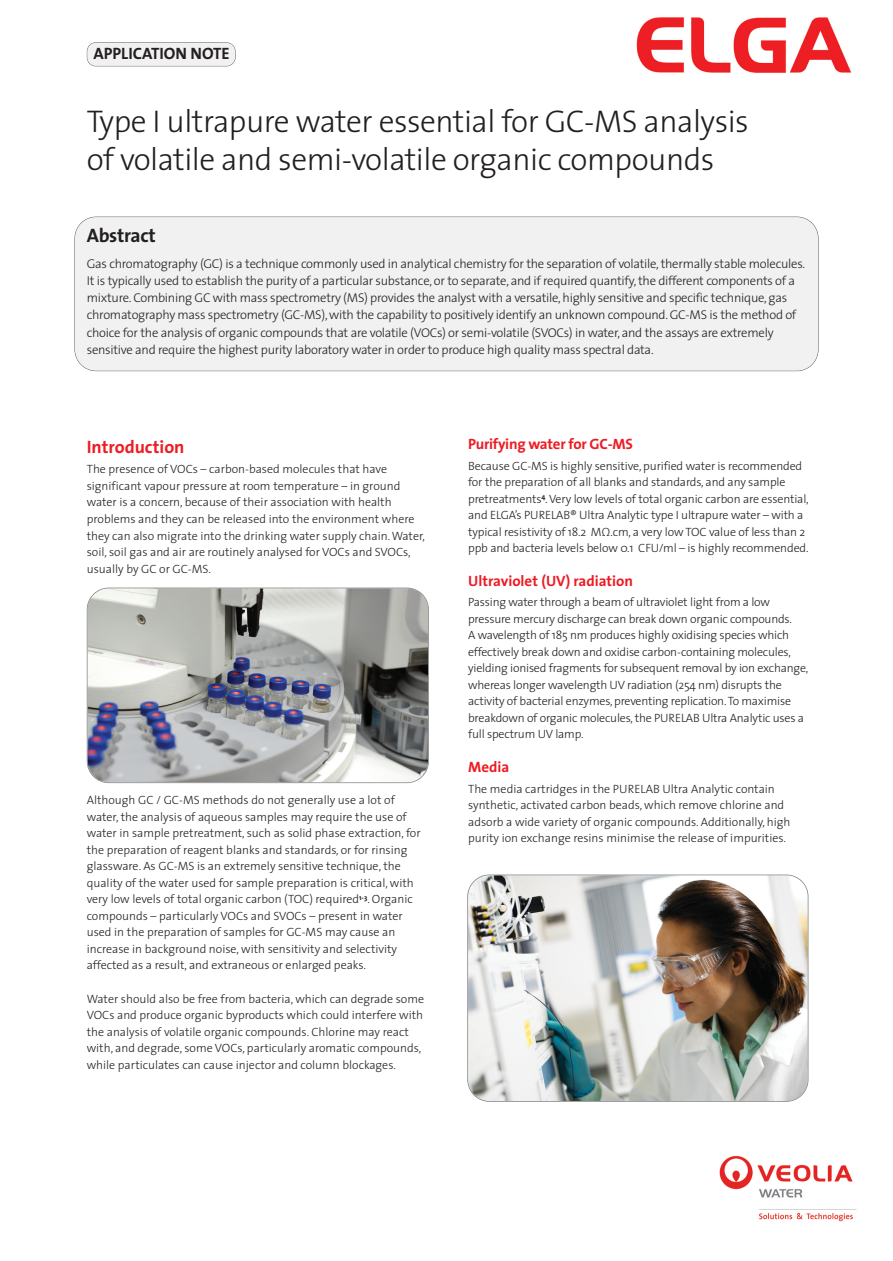
<style>
.page{position:relative;width:893px;height:1261px;background:#fff}
.page>*{position:absolute;margin:0;border:0;box-sizing:border-box;transform-origin:0 0}
.t1{font:300 31.5px/37.8px "The Sans";letter-spacing:-.015em;color:#231f20}
.t2{font:700 19.5px "The Sans";letter-spacing:-.015em;color:#231f20}
.t3{font:700 18px "The Sans";color:#ed1c24}
.t4{font:700 16.5px "The Sans";color:#231f20}
.t5{font:700 15px "The Sans";letter-spacing:-.01em;color:#ed1c24}
.t6{font:300 12.75px/17.2px "The Sans";letter-spacing:-.02em;color:#231f20}
.t7{font:300 12px/16.5px "The Sans";color:#231f20}
</style>
<div class="page">
<div style="left:87px;top:43px;width:148px;height:23px;background:#f1f1f2;border-radius:9px"></div>
<div style="left:87px;top:42px;width:148px;height:24px;border:1px solid #636466;border-radius:9px"></div>
<div style="left:75px;top:217px;width:743px;height:154px;background:#f1f1f2;border-radius:21px"></div>
<div style="left:74px;top:216px;width:744px;height:155px;border:1px solid #58595b;border-radius:22px"></div>
<img style="left:636px;top:17px;width:216px;height:56px">
<img style="left:719px;top:1155px;width:138px;height:67px">
<img style="left:87px;top:588px;width:341px;height:194px;border-radius:21px">
<div style="left:87px;top:587px;width:342px;height:196px;border:2px solid #808285;border-radius:22px"></div>
<img style="left:468px;top:875px;width:339px;height:226px;border-radius:21px">
<div style="left:467px;top:874px;width:341px;height:227px;border:2px solid #808285;border-radius:22px"></div>
<h3 class="t4" style="left:93px;top:47px;width:138px">APPLICATION NOTE</h3>
<h1 class="t1" style="left:87px;top:106px;width:663px">Type I ultrapure water essential for GC -MS analysis of volatile and semi-volatile organic compounds</h1>
<h2 class="t2" style="left:87px;top:228px;width:71px">Abstract</h2>
<p class="t6" style="left:87px;top:256px;width:720px">Gas chromatography (GC) is a technique commonly used in analytical chemistry for the separation of volatile, thermally stable molecules.<br>It is typically used to establish the purity of a particular substance, or to separate, and if required quantify, the different components of a mixture. Combining GC with mass spectrometry (MS) provides the analyst with a versatile, highly sensitive and specific technique, gas chromatography mass spectrometry (GC-MS), with the capability to positively identify an unknown compound. GC-MS is the method of choice for the analysis of organic compounds that are volatile (VOCs) or semi-volatile (SVOCs) in water, and the assays are extremely sensitive and require the highest purity laboratory water in order to produce high quality mass spectral data.</p>
<h3 class="t3" style="left:87px;top:439px;width:99px">Introduction</h3>
<p class="t7" style="left:87px;top:462px;width:340px">The presence of VOCs – carbon-based molecules that have significant vapour pressure at room temperature – in ground water is a concern, because of their association with health problems and they can be released into the environment where they can also migrate into the drinking water supply chain. Water, soil, soil gas and air are routinely analysed for VOCs and SVOCs, usually by GC or GC-MS.</p>
<p class="t7" style="left:87px;top:793px;width:335px">Although GC / GC-MS methods do not generally use a lot of water, the analysis of aqueous samples may require the use of water in sample pretreatment, such as solid phase extraction, for the preparation of reagent blanks and standards, or for rinsing glassware. As GC-MS is an extremely sensitive technique, the quality of the water used for sample preparation is critical, with very low levels of total organic carbon (TOC) required<sup>1-3</sup>. Organic compounds – particularly VOCs and SVOCs – present in water used in the preparation of samples for GC-MS may cause an increase in background noise, with sensitivity and selectivity affected as a result, and extraneous or enlarged peaks.</p>
<p class="t7" style="left:87px;top:991px;width:339px">Water should also be free from bacteria, which can degrade some VOCs and produce organic by products which could interfere with the analysis of volatile organic compounds. Chlorine may react with, and degrade, some VOCs, particularly aromatic compounds, while particulates can cause injector and column blockages.</p>
<p class="t5" style="left:468px;top:438px;width:166px">Purifying water for GC-MS</p>
<p class="t7" style="left:468px;top:458px;width:342px">Because GC-MS is highly sensitive, purified water is recommended for the preparation of all blanks and standards, and any sample pretreatments<sup>4</sup>. Very low levels of total organic carbon are essential, and ELGA’s PURELAB® Ultra Analytic type I ultrapure water – with a typical resistivity of 18.2 MΩ.cm, a very low TOC value of less than 2 ppb and bacteria levels below 0.1 CFU/ml – is highly recommended.</p>
<p class="t5" style="left:468px;top:574px;width:166px">Ultraviolet (UV) radiation</p>
<p class="t7" style="left:468px;top:595px;width:342px">Passing water through a beam of ultraviolet light from a low pressure mercury discharge can break down organic compounds.<br>A wavelength of 185 nm produces highly oxidising species which effectively break down and oxidise carbon-containing molecules, yielding ionised fragments for subsequent removal by ion exchange, whereas longer wavelength UV radiation (254 nm) disrupts the activity of bacterial enzymes, preventing replication. To maximise breakdown of organic molecules, the PURELAB Ultra Analytic uses a full spectrum UV lamp.</p>
<p class="t5" style="left:468px;top:761px;width:43px">Media</p>
<p class="t7" style="left:468px;top:781px;width:324px">The media cartridges in the PURELAB Ultra Analytic contain synthetic, activated carbon beads, which remove chlorine and adsorb a wide variety of organic compounds. Additionally, high purity ion exchange resins minimise the release of impurities.</p>
</div>
